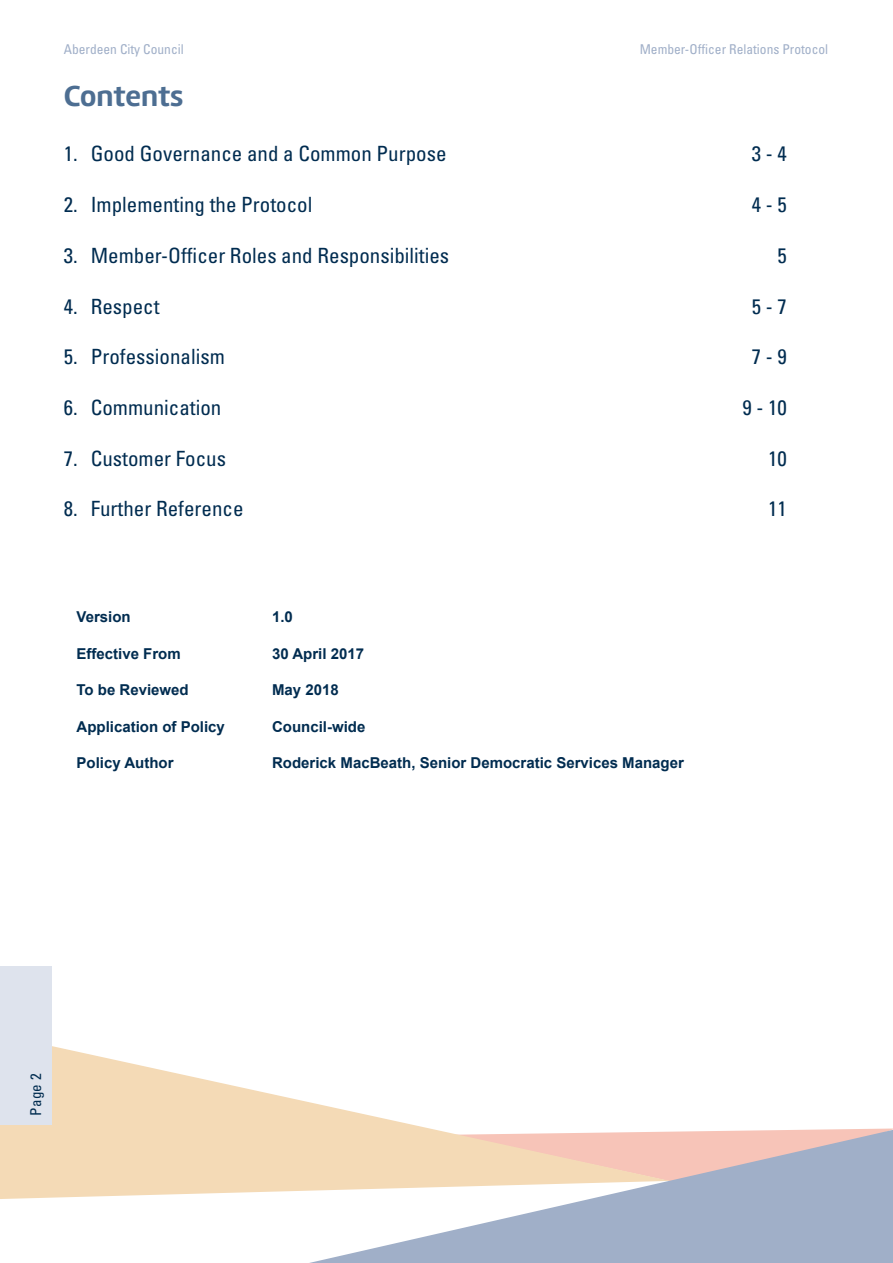
<style>
.page{position:relative;width:893px;height:1263px;background:#fff}
.page>*{position:absolute;margin:0;border:0;box-sizing:border-box;transform-origin:0 0}
.t1{font:700 30px "Marine";color:#4d6e92}
.t2{font:condensed 21px "Univers";color:#002c50}
.t3{font:700 15px "Arial";color:#002c50}
.t4{font:condensed 15px "Univers";color:#002c50}
.t5{font:condensed 13.5px "Univers";color:#a0afc8}
</style>
<div class="page">
<svg style="left:309px;top:1130px;width:584px;height:133px;fill:#a0afc8"></svg>
<svg style="left:0;top:1046px;width:670px;height:153px;fill:#f4dab6"></svg>
<div style="left:0;top:966px;width:52px;height:159px;background:#dee3ed"></div>
<p class="t5" style="left:64px;top:40px;width:121px">Aberdeen City Council</p>
<p class="t5" style="left:640px;top:40px;width:190px">Member-Officer Relations Protocol</p>
<h1 class="t1" style="left:64px;top:77px;width:121px">Contents</h1>
<p class="t2" style="left:64px;top:141px;width:384px">1. Good Governance and a Common Purpose</p>
<p class="t2" style="left:752px;top:141px;width:36px">3 - 4</p>
<p class="t2" style="left:64px;top:191px;width:250px">2. Implementing the Protocol</p>
<p class="t2" style="left:752px;top:191px;width:36px">4 - 5</p>
<p class="t2" style="left:64px;top:242px;width:387px">3. Member-Officer Roles and Responsibilities</p>
<p class="t2" style="left:777px;top:242px;width:11px">5</p>
<p class="t2" style="left:64px;top:293px;width:97px">4. Respect</p>
<p class="t2" style="left:752px;top:293px;width:36px">5 - 7</p>
<p class="t2" style="left:64px;top:343px;width:163px">5. Professionalism</p>
<p class="t2" style="left:752px;top:343px;width:36px">7 - 9</p>
<p class="t2" style="left:64px;top:394px;width:159px">6. Communication</p>
<p class="t2" style="left:742px;top:394px;width:46px">9 - 10</p>
<p class="t2" style="left:64px;top:445px;width:164px">7. Customer Focus</p>
<p class="t2" style="left:768px;top:445px;width:20px">10</p>
<p class="t2" style="left:64px;top:496px;width:181px">8. Further Reference</p>
<p class="t2" style="left:768px;top:496px;width:20px">11</p>
<p class="t3" style="left:77px;top:607px;width:56px">Version</p>
<p class="t3" style="left:272px;top:607px;width:22px">1.0</p>
<p class="t3" style="left:77px;top:643px;width:106px">Effective From</p>
<p class="t3" style="left:272px;top:643px;width:93px">30 April 2017</p>
<p class="t3" style="left:77px;top:680px;width:114px">To be Reviewed</p>
<p class="t3" style="left:272px;top:680px;width:68px">May 2018</p>
<p class="t3" style="left:77px;top:716px;width:150px">Application of Policy</p>
<p class="t3" style="left:272px;top:716px;width:95px">Council-wide</p>
<p class="t3" style="left:77px;top:753px;width:98px">Policy Author</p>
<p class="t3" style="left:272px;top:753px;width:413px">Roderick MacBeath, Senior Democratic Services Manager</p>
<p class="t4" style="left:26px;top:1116px;width:44px;rotate:-90deg">Page 2</p>
</div>
